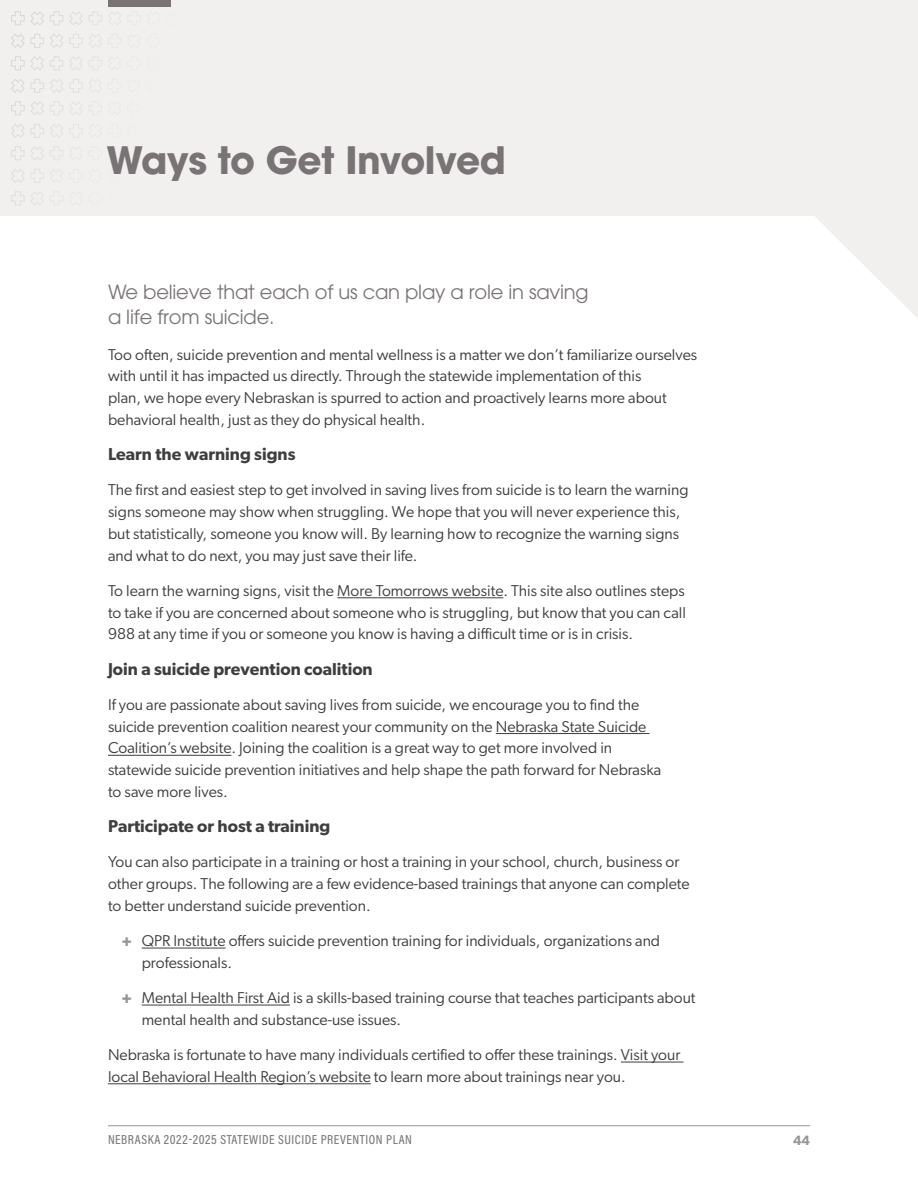
<style>
.page{position:relative;width:918px;height:1188px;background:#fff}
.page>*{position:absolute;margin:0;border:0;box-sizing:border-box;transform-origin:0 0}
.H2_-_Section_Title{font:700 37.5px "ITC Avant Garde Pro";letter-spacing:-.01em;color:#797375}
.H2_-_Sud_Headline{font:19.5px/25.5px "ITC Avant Garde Pro";letter-spacing:-.01em;color:#797375}
.H5_-_Large_bold_body{font:600 17.25px "Gibson";color:#3e3e3f}
.body{font:15.75px/21.8px "Gibson";color:#3e3e3f}
.t1{font:600 13.5px "Gibson";color:#939598}
.t2{font:13.2px "Acumin Variable Concept";letter-spacing:.04em;color:#76787b}
</style>
<div class="page">
<svg style="left:0;top:0;width:918px;height:318px;fill:#f1f0ef"></svg>
<svg style="left:11px;top:33px;width:188px;height:15px"></svg>
<div style="left:11px;top:168px;width:188px;height:15px;background:#f1f0ef"></div>
<svg style="left:11px;top:78px;width:188px;height:15px"></svg>
<svg style="left:11px;top:123px;width:188px;height:15px"></svg>
<svg style="left:11px;top:11px;width:188px;height:15px"></svg>
<div style="left:11px;top:146px;width:188px;height:15px;background:#f1f0ef"></div>
<svg style="left:11px;top:56px;width:188px;height:15px"></svg>
<div style="left:11px;top:191px;width:188px;height:15px;background:#f1f0ef"></div>
<svg style="left:11px;top:101px;width:188px;height:15px"></svg>
<div style="left:108px;top:0;width:62px;height:7px;background:#797375"></div>
<hr style="left:337px;top:597px;width:166px;height:1px;background:#3e3e3f">
<hr style="left:496px;top:733px;width:154px;height:1px;background:#3e3e3f">
<hr style="left:108px;top:755px;width:123px;height:1px;background:#3e3e3f">
<hr style="left:142px;top:948px;width:84px;height:1px;background:#3e3e3f">
<hr style="left:142px;top:1005px;width:148px;height:1px;background:#3e3e3f">
<hr style="left:621px;top:1062px;width:62px;height:1px;background:#3e3e3f">
<hr style="left:108px;top:1083px;width:263px;height:1px;background:#3e3e3f">
<hr style="left:108px;top:1125px;width:702px;height:1px;background:#939598">
<p class="H2_-_Section_Title" style="left:106px;top:135px;width:401px">Ways to Get Involved</p>
<p class="H2_-_Sud_Headline" style="left:108px;top:279px;width:482px">We believe that each of us can play a role in saving a life from suicide.</p>
<p class="body" style="left:108px;top:343px;width:591px">Too often, suicide prevention and mental wellness is a matter we don’t familiarize ourselves with until it has impacted us directly. Through the statewide implementation of this<br>plan, we hope every Nebraskan is spurred to action and proactively learns more about behavioral health, just as they do physical health.</p>
<p class="H5_-_Large_bold_body" style="left:108px;top:444px;width:189px">Learn the warning signs</p>
<p class="body" style="left:108px;top:479px;width:582px">The first and easiest step to get involved in saving lives from suicide is to learn the warning signs someone may show when struggling. We hope that you will never experience this, but statistically, someone you know will. By learning how to recognize the warning signs and what to do next, you may just save their life.</p>
<p class="body" style="left:108px;top:579px;width:579px;text-align:justify">To learn the warning signs, visit the More Tomorrows website. This site also outlines steps to take if you are concerned about someone who is struggling, but know that you can call 988 at any time if you or someone you know is having a difficult time or is in crisis.</p>
<p class="H5_-_Large_bold_body" style="left:108px;top:658px;width:266px">Join a suicide prevention coalition</p>
<p class="body" style="left:108px;top:693px;width:555px">If you are passionate about saving lives from suicide, we encourage you to find the suicide prevention coalition nearest your community on the Nebraska State Suicide Coalition’s website. Joining the coalition is a great way to get more involved in statewide suicide prevention initiatives and help shape the path forward for Nebraska to save more lives.</p>
<p class="H5_-_Large_bold_body" style="left:108px;top:816px;width:224px">Participate or host a training</p>
<p class="body" style="left:108px;top:851px;width:583px">You can also participate in a training or host a training in your school, church, business or other groups. The following are a few evidence-based trainings that anyone can complete to better understand suicide prevention.</p>
<p class="body" style="left:142px;top:930px;width:520px">QPR Institute offers suicide prevention training for individuals, organizations and professionals.</p>
<p class="body" style="left:142px;top:987px;width:555px">Mental Health First Aid is a skills-based training course that teaches participants about mental health and substance-use issues.</p>
<p class="body" style="left:108px;top:1044px;width:574px">Nebraska is fortunate to have many individuals certified to offer these trainings. Visit your local Behavioral Health Region’s website to learn more about trainings near you.</p>
<p class="t2" style="left:108px;top:1130px;width:306px">NEBRASKA 2022-2025 STATEWIDE SUICIDE PREVENTION PLAN</p>
<p class="t1" style="left:793px;top:1132px;width:18px">44</p>
</div>
